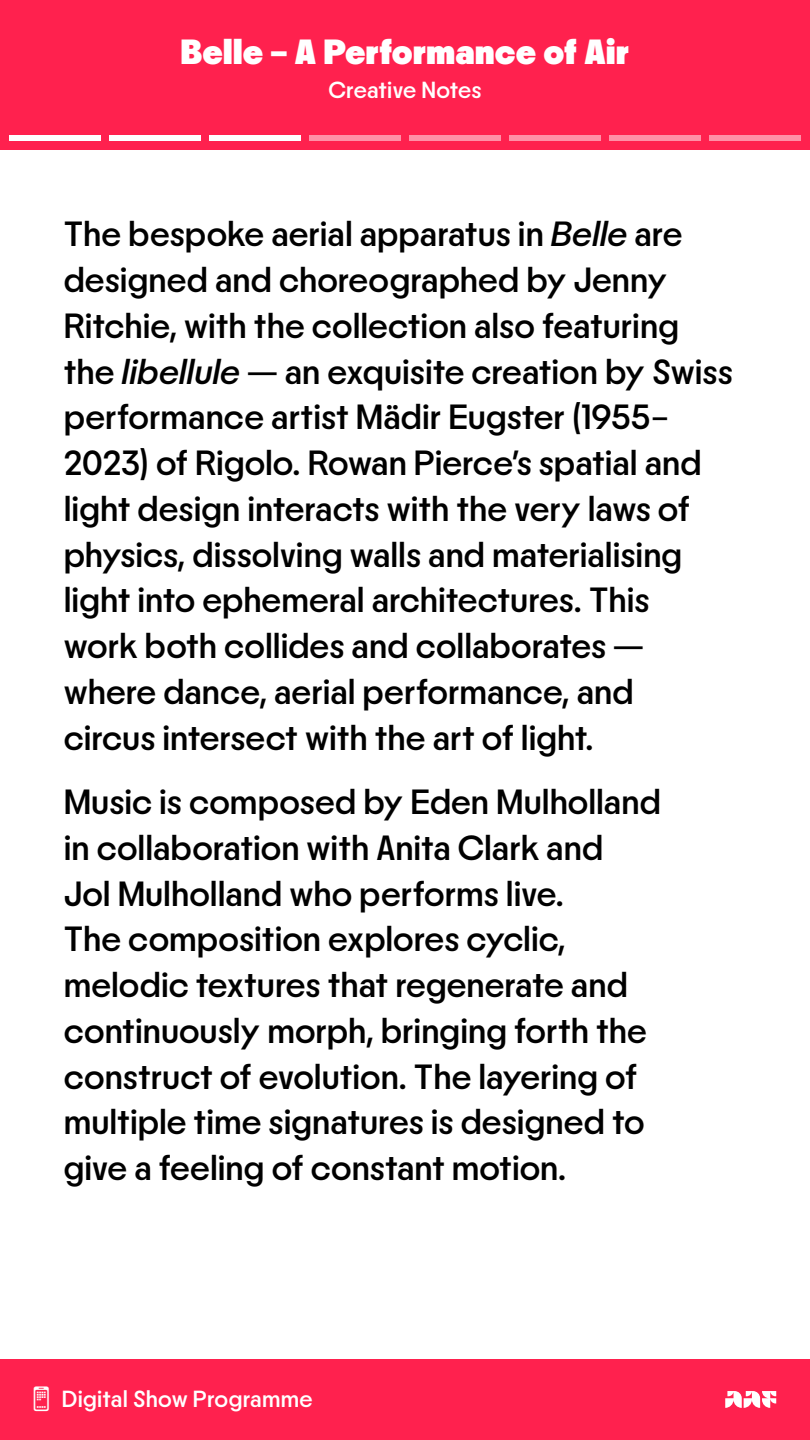
<style>
.page{position:relative;width:810px;height:1440px;background:#fff}
.page>*{position:absolute;margin:0;border:0;box-sizing:border-box;transform-origin:0 0}
.t1{font:36px/45.8px "PP Nikkei Maru";color:#000}
.t2{font:800 36px "PP Nikkei Maru";color:#fff}
.t3{font:24px "PP Nikkei Maru";letter-spacing:.01em;color:#fff}
.s1{font-style:italic}
</style>
<div class="page">
<div style="left:0;top:0;width:810px;height:150px;background:#ff214e"></div>
<div style="left:9px;top:135px;width:91px;height:6px;background:#fff"></div>
<div style="left:109px;top:135px;width:91px;height:6px;background:#fff"></div>
<div style="left:209px;top:135px;width:91px;height:6px;background:#fff"></div>
<div style="left:309px;top:135px;width:91px;height:6px;background:#ff90a7"></div>
<div style="left:410px;top:135px;width:91px;height:6px;background:#ff90a7"></div>
<div style="left:510px;top:135px;width:91px;height:6px;background:#ff90a7"></div>
<div style="left:610px;top:135px;width:91px;height:6px;background:#ff90a7"></div>
<div style="left:710px;top:135px;width:91px;height:6px;background:#ff90a7"></div>
<div style="left:0;top:1360px;width:810px;height:80px;background:#ff214e"></div>
<svg style="left:725px;top:1391px;width:51px;height:17px"></svg>
<p class="t2" style="left:180px;top:30px;width:451px">Belle – A Performance of Air</p>
<p class="t3" style="left:328px;top:76px;width:155px">Creative Notes</p>
<p class="t1" style="left:64px;top:211px;width:671px">The bespoke aerial apparatus in <span class="s1">Belle</span> are designed and choreographed by Jenny Ritchie, with the collection also featuring the <span class="s1">libellule</span> — an exquisite creation by Swiss performance artist Mädir Eugster (1955– 2023) of Rigolo. Rowan Pierce’s spatial and light design interacts with the very laws of physics, dissolving walls and materialising light into ephemeral architectures. This<br>work both collides and collaborates — where dance, aerial performance, and circus intersect with the art of light.</p>
<p class="t1" style="left:64px;top:779px;width:599px">Music is composed by Eden Mulholland in collaboration with Anita Clark and<br>Jol Mulholland who performs live.<br>The composition explores cyclic, melodic textures that regenerate and continuously morph, bringing forth the construct of evolution. The layering of multiple time signatures is designed to give a feeling of constant motion.</p>
<p class="t3" style="left:62px;top:1385px;width:252px">Digital Show Programme</p>
</div>
